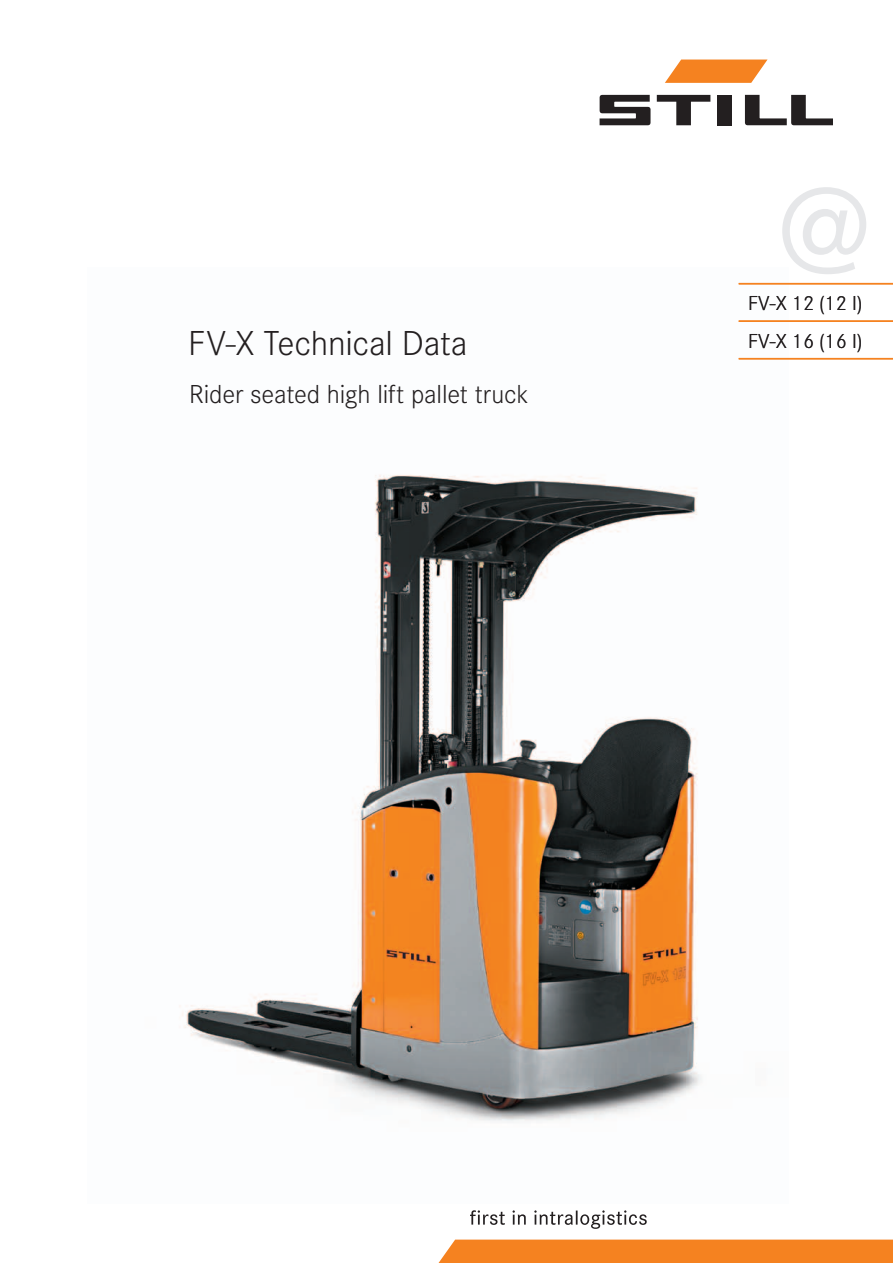
<style>
.page{position:relative;width:893px;height:1263px;background:#fff}
.page>*{position:absolute;margin:0;border:0;box-sizing:border-box;transform-origin:0 0}
.t1{font:500 126px "Corporate S";color:#e6e7e9}
.t2{font:300 36px "Corporate S";letter-spacing:-.01em;color:#231f20}
.t3{font:300 27px "Corporate S";letter-spacing:-.005em;color:#231f20}
.t4{font:300 21px "Corporate S";color:#231f20}
</style>
<div class="page">
<img style="left:179px;top:282px;width:610px;height:840px">
<svg style="left:470px;top:1210px;width:177px;height:19px"></svg>
<svg style="left:657px;top:95px;width:53px;height:30px"></svg>
<div style="left:717px;top:95px;width:14px;height:30px;background:#231f20"></div>
<svg style="left:600px;top:95px;width:50px;height:30px"></svg>
<svg style="left:745px;top:95px;width:88px;height:30px"></svg>
<svg style="left:665px;top:60px;width:102px;height:23px;background:#f69543"></svg>
<div style="left:439px;top:1239px;width:454px;height:24px;background:#f58220"></div>
<hr style="left:739px;top:283px;width:154px;height:1px;background:#f58220">
<hr style="left:739px;top:320px;width:154px;height:2px;background:#f58220">
<hr style="left:739px;top:358px;width:154px;height:1px;background:#f58220">
<h1 class="t1" style="left:778px;top:159px;width:94px">@</h1>
<p class="t4" style="left:748px;top:292px;width:116px">FV-X 12 (12 I)</p>
<h2 class="t2" style="left:188px;top:322px;width:281px">FV-X Technical Data</h2>
<p class="t4" style="left:748px;top:329px;width:116px">FV-X 16 (16 I)</p>
<p class="t3" style="left:189px;top:378px;width:342px">Rider seated high lift pallet truck</p>
</div>
